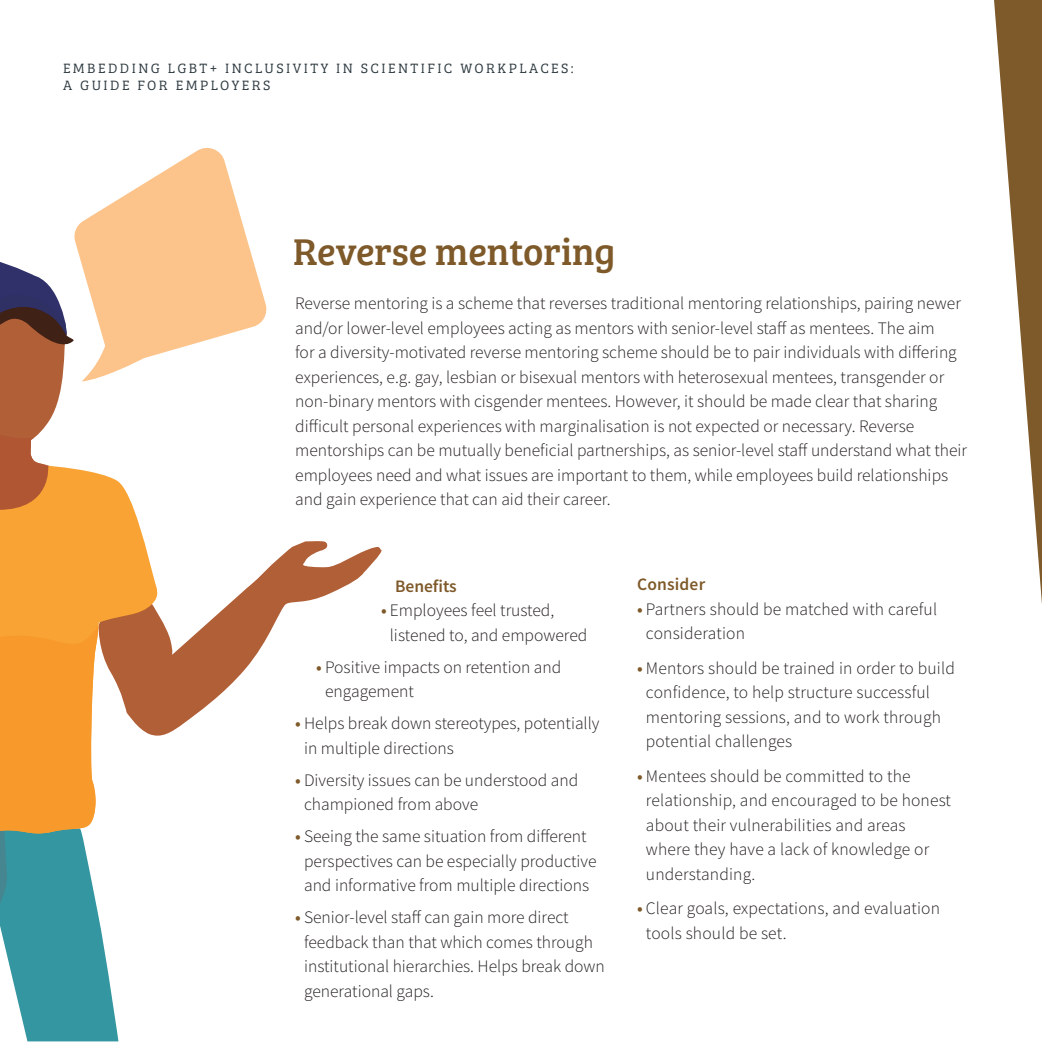
<style>
.page{position:relative;width:1042px;height:1042px;background:#fff}
.page>*{position:absolute;margin:0;border:0;box-sizing:border-box;transform-origin:0 0}
.Sub_Heading{font:38.5px "Bree Serif";color:#7e5929}
.Body_Copy{font:300 17.5px/24.5px "Source Sans Pro";color:#231f20}
.Body_Copy-2{font:600 17.5px "Source Sans Pro";letter-spacing:.005em;color:#7e5929}
.t1{font:14px/16.8px "Bree Serif Lt";letter-spacing:.175em;color:#2f3b41}
.s1{font-weight:600;color:#7e5929}
</style>
<div class="page">
<svg style="left:994px;top:0;width:48px;height:604px"></svg>
<svg style="left:161px;top:541px;width:221px;height:195px"></svg>
<svg style="left:0;top:262px;width:85px;height:197px"></svg>
<svg style="left:0;top:459px;width:161px;height:277px;fill:#f9a334"></svg>
<svg style="left:0;top:616px;width:118px;height:425px"></svg>
<svg style="left:73px;top:147px;width:194px;height:234px;fill:#fcc48b"></svg>
<p class="t1" style="left:63px;top:59px;width:512px">EMBEDDING LGBT+ INCLUSIVITY IN SCIENTIFIC WORKPLACES:<br>A GUIDE FOR EMPLOYERS</p>
<p class="Sub_Heading" style="left:293px;top:223px;width:324px">Reverse mentoring</p>
<p class="Body_Copy" style="left:295px;top:291px;width:673px">Reverse mentoring is a scheme that reverses traditional mentoring relationships, pairing newer and/or lower-level employees acting as mentors with senior-level staff as mentees. The aim<br>for a diversity-motivated reverse mentoring scheme should be to pair individuals with differing experiences, e.g. gay, lesbian or bisexual mentors with heterosexual mentees, transgender or non-binary mentors with cisgender mentees. However, it should be made clear that sharing difficult personal experiences with marginalisation is not expected or necessary. Reverse mentorships can be mutually beneficial partnerships, as senior-level staff understand what their employees need and what issues are important to them, while employees build relationships and gain experience that can aid their career.</p>
<p class="Body_Copy-2" style="left:395px;top:574px;width:63px">Benefits</p>
<p class="Body_Copy" style="left:390px;top:598px;width:199px;text-indent:-9px"><span class="s1">•</span> Employees feel trusted, listened to, and empowered</p>
<p class="Body_Copy" style="left:325px;top:655px;width:238px;text-indent:-9px"><span class="s1">•</span> Positive impacts on retention and engagement</p>
<p class="Body_Copy" style="left:304px;top:711px;width:297px;text-indent:-9px"><span class="s1">•</span> Helps break down stereotypes, potentially in multiple directions</p>
<p class="Body_Copy" style="left:304px;top:767px;width:276px;text-indent:-9px"><span class="s1">•</span> Diversity issues can be understood and championed from above</p>
<p class="Body_Copy" style="left:295px;top:824px;width:303px;text-align:center"><span class="s1">•</span> Seeing the same situation from different perspectives can be especially productive and informative from multiple directions</p>
<p class="Body_Copy" style="left:304px;top:905px;width:302px;text-indent:-9px"><span class="s1">•</span> Senior-level staff can gain more direct feedback than that which comes through institutional hierarchies. Helps break down generational gaps.</p>
<p class="Body_Copy-2" style="left:637px;top:573px;width:70px">Consider</p>
<p class="Body_Copy" style="left:646px;top:597px;width:293px;text-indent:-9px"><span class="s1">•</span> Partners should be matched with careful consideration</p>
<p class="Body_Copy" style="left:646px;top:656px;width:310px;text-indent:-9px"><span class="s1">•</span> Mentors should be trained in order to build confidence, to help structure successful mentoring sessions, and to work through potential challenges</p>
<p class="Body_Copy" style="left:646px;top:763px;width:307px;text-indent:-9px"><span class="s1">•</span> Mentees should be committed to the relationship, and encouraged to be honest about their vulnerabilities and areas where they have a lack of knowledge or understanding.</p>
<p class="Body_Copy" style="left:646px;top:896px;width:296px;text-indent:-9px"><span class="s1">•</span> Clear goals, expectations, and evaluation tools should be set.</p>
</div>
